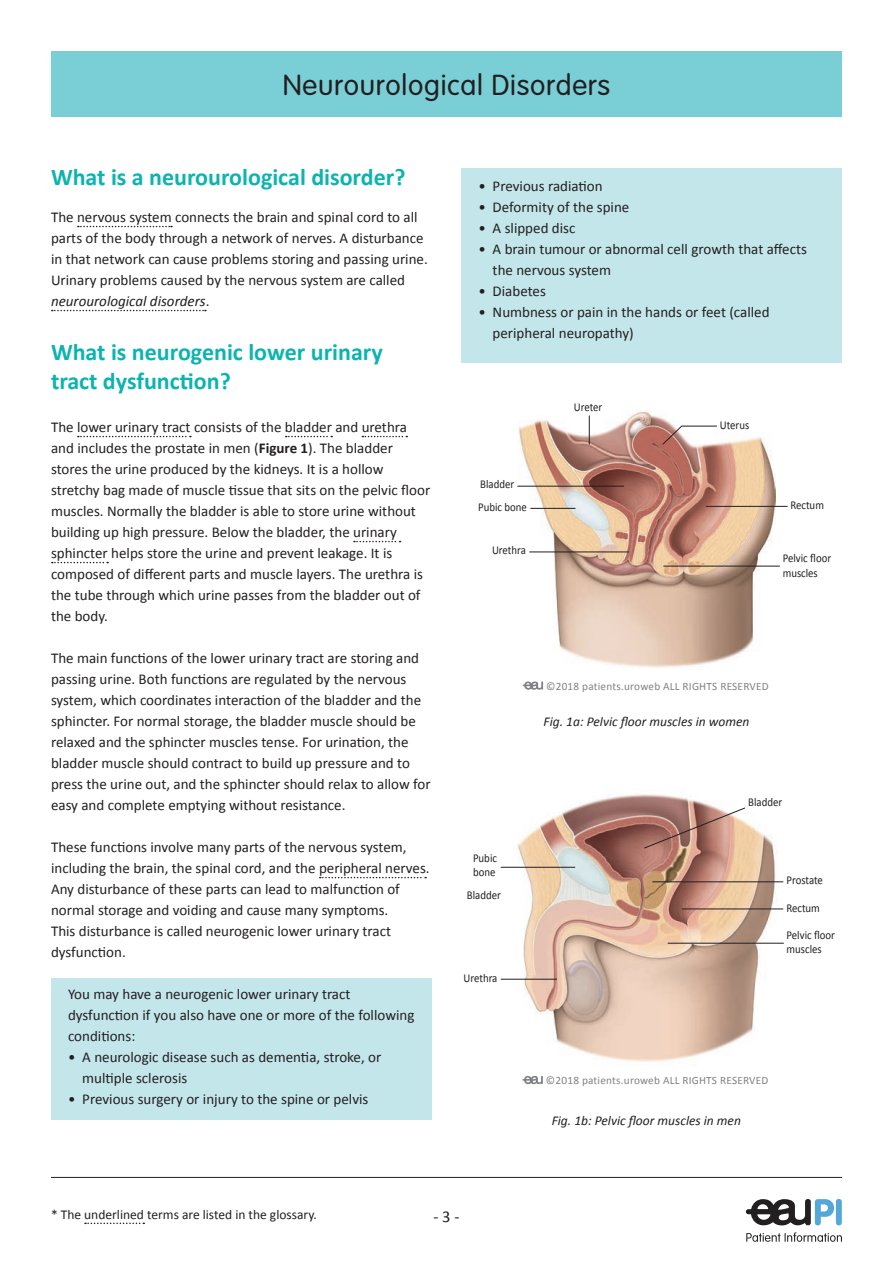
<style>
.page{position:relative;width:893px;height:1263px;background:#fff}
.page>*{position:absolute;margin:0;border:0;box-sizing:border-box;transform-origin:0 0}
.t1{font:300 28.5px "VAG Rounded";letter-spacing:.025em;color:#231f20}
.t2{font:700 24px/28.8px "Calibri";color:#0cb4b0}
.t3{font:16.5px "Calibri";color:#231f20}
.t4{font:15px/21px "Calibri";color:#231f20}
.t5{font:italic 13.5px "Calibri";color:#231f20}
.t6{font:13.5px "Calibri";color:#231f20}
.t7{font:12px/14.4px "Calibri";color:#231f20;scale:.9 1}
.t8{font:11.25px "Calibri";letter-spacing:.02em;color:#808285}
.s1{font-style:italic}
.s2{font-weight:700}
</style>
<div class="page">
<svg style="left:85px;top:1222px;width:59px;height:2px"></svg>
<hr style="left:51px;top:1177px;width:791px;height:1px;background:#231f20">
<svg style="left:746px;top:1199px;width:96px;height:43px"></svg>
<div style="left:836px;top:1199px;width:6px;height:26px;background:#54a8d9;border-radius:3px"></div>
<div style="left:461px;top:168px;width:381px;height:194px;background:#c3e6eb"></div>
<div style="left:51px;top:51px;width:791px;height:66px;background:#7aced6"></div>
<div style="left:51px;top:978px;width:381px;height:142px;background:#c3e6eb"></div>
<svg style="left:78px;top:226px;width:94px;height:1px"></svg>
<svg style="left:52px;top:310px;width:154px;height:1px"></svg>
<svg style="left:78px;top:436px;width:113px;height:1px"></svg>
<svg style="left:286px;top:436px;width:46px;height:1px"></svg>
<svg style="left:362px;top:436px;width:45px;height:1px"></svg>
<svg style="left:354px;top:541px;width:47px;height:1px"></svg>
<svg style="left:52px;top:562px;width:56px;height:1px"></svg>
<svg style="left:320px;top:877px;width:106px;height:1px"></svg>
<img style="left:513px;top:794px;width:267px;height:268px">
<svg style="left:643px;top:807px;width:103px;height:42px;background:#b48779"></svg>
<hr style="left:501px;top:979px;width:56px;height:1px;background:#231f20">
<hr style="left:501px;top:867px;width:74px;height:1px;background:#231f20">
<hr style="left:653px;top:881px;width:130px;height:1px;background:#231f20">
<hr style="left:682px;top:908px;width:101px;height:1px;background:#231f20">
<hr style="left:668px;top:943px;width:115px;height:1px;background:#231f20">
<svg style="left:522px;top:1076px;width:21px;height:9px"></svg>
<svg style="left:523px;top:681px;width:20px;height:9px"></svg>
<img style="left:518px;top:411px;width:257px;height:257px">
<hr style="left:706px;top:506px;width:81px;height:1px;background:#231f20">
<svg style="left:662px;top:425px;width:55px;height:20px"></svg>
<svg style="left:589px;top:416px;width:1px;height:28px"></svg>
<hr style="left:518px;top:486px;width:106px;height:1px;background:#231f20">
<hr style="left:531px;top:508px;width:44px;height:1px;background:#231f20">
<hr style="left:530px;top:551px;width:99px;height:1px;background:#231f20">
<hr style="left:664px;top:566px;width:115px;height:1px;background:#231f20">
<h1 class="t1" style="left:283px;top:68px;width:329px">Neurourological Disorders</h1>
<h2 class="t2" style="left:51px;top:161px;width:356px">What is a neurourological disorder?</h2>
<p class="t4" style="left:51px;top:206px;width:378px">The nervous system connects the brain and spinal cord to all parts of the body through a network of nerves. A disturbance in that network can cause problems storing and passing urine.<br>Urinary problems caused by the nervous system are called <span class="s1">neurourological disorders</span>.</p>
<h2 class="t2" style="left:51px;top:337px;width:333px">What is neurogenic lower urinary tract dysfunction?</h2>
<p class="t4" style="left:51px;top:416px;width:381px">The lower urinary tract consists of the bladder and urethra and includes the prostate in men (<span class="s2">Figure 1</span>). The bladder stores the urine produced by the kidneys. It is a hollow stretchy bag made of muscle tissue that sits on the pelvic floor muscles. Normally the bladder is able to store urine without building up high pressure. Below the bladder, the urinary sphincter helps store the urine and prevent leakage. It is composed of different parts and muscle layers. The urethra is the tube through which urine passes from the bladder out of the body.</p>
<p class="t4" style="left:51px;top:647px;width:381px">The main functions of the lower urinary tract are storing and passing urine. Both functions are regulated by the nervous system, which coordinates interaction of the bladder and the sphincter. For normal storage, the bladder muscle should be relaxed and the sphincter muscles tense. For urination, the bladder muscle should contract to build up pressure and to press the urine out, and the sphincter should relax to allow for easy and complete emptying without resistance.</p>
<p class="t4" style="left:51px;top:836px;width:380px">These functions involve many parts of the nervous system, including the brain, the spinal cord, and the peripheral nerves.<br>Any disturbance of these parts can lead to malfunction of normal storage and voiding and cause many symptoms.<br>This disturbance is called neurogenic lower urinary tract dysfunction.</p>
<p class="t4" style="left:68px;top:983px;width:348px">You may have a neurogenic lower urinary tract dysfunction if you also have one or more of the following conditions:</p>
<p class="t4" style="left:82px;top:1046px;width:301px;text-indent:-14px">• A neurologic disease such as dementia, stroke, or multiple sclerosis</p>
<p class="t4" style="left:68px;top:1088px;width:302px">• Previous surgery or injury to the spine or pelvis</p>
<p class="t4" style="left:478px;top:175px;width:126px">• Previous radiation</p>
<p class="t4" style="left:478px;top:196px;width:152px">• Deformity of the spine</p>
<p class="t4" style="left:478px;top:217px;width:99px">• A slipped disc</p>
<p class="t4" style="left:493px;top:238px;width:316px;text-indent:-14px">• A brain tumour or abnormal cell growth that affects the nervous system</p>
<p class="t4" style="left:478px;top:280px;width:69px">• Diabetes</p>
<p class="t4" style="left:493px;top:301px;width:278px;text-indent:-14px">• Numbness or pain in the hands or feet (called peripheral neuropathy)</p>
<p class="t7" style="left:480px;top:476px;width:39px">Bladder</p>
<p class="t7" style="left:478px;top:499px;width:56px">Pubic bone</p>
<p class="t7" style="left:492px;top:542px;width:39px">Urethra</p>
<p class="t7" style="left:574px;top:399px;width:33px">Ureter</p>
<p class="t7" style="left:720px;top:417px;width:34px">Uterus</p>
<p class="t7" style="left:790px;top:498px;width:39px">Rectum</p>
<p class="t7" style="left:783px;top:550px;width:55px">Pelvic floor muscles</p>
<p class="t7" style="left:473px;top:850px;width:28px">Pubic bone</p>
<p class="t7" style="left:467px;top:887px;width:39px">Bladder</p>
<p class="t7" style="left:463px;top:970px;width:39px">Urethra</p>
<p class="t8" style="left:546px;top:679px;width:224px">©2018 patients.uroweb ALL RIGHTS RESERVED</p>
<p class="t5" style="left:544px;top:713px;width:207px">Fig. 1a: Pelvic floor muscles in women</p>
<p class="t7" style="left:748px;top:794px;width:39px">Bladder</p>
<p class="t7" style="left:786px;top:873px;width:42px">Prostate</p>
<p class="t7" style="left:786px;top:900px;width:39px">Rectum</p>
<p class="t7" style="left:787px;top:927px;width:55px">Pelvic floor muscles</p>
<p class="t8" style="left:546px;top:1073px;width:224px">©2018 patients.uroweb ALL RIGHTS RESERVED</p>
<p class="t5" style="left:552px;top:1112px;width:191px">Fig. 1b: Pelvic floor muscles in men</p>
<p class="t6" style="left:51px;top:1206px;width:266px">* The underlined terms are listed in the glossary.</p>
<p class="t3" style="left:433px;top:1206px;width:27px">- 3 -</p>
</div>
